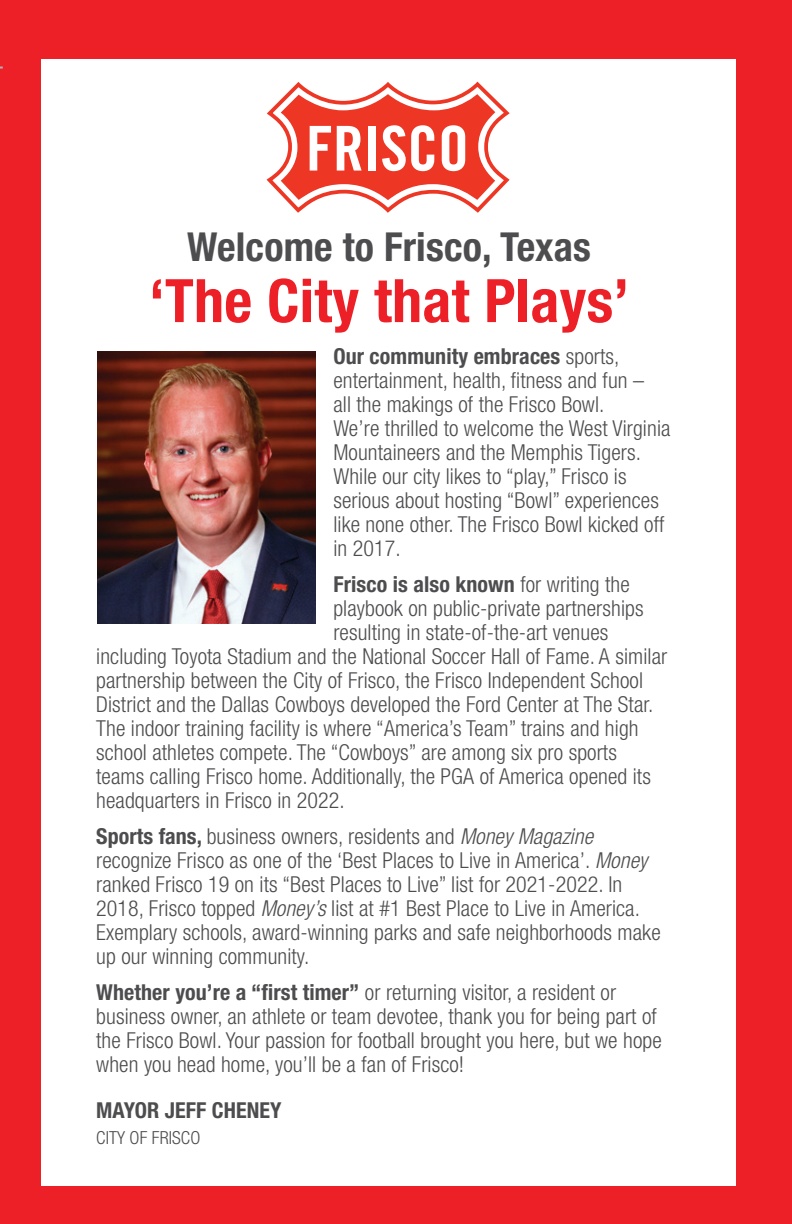
<style>
.page{position:relative;width:792px;height:1224px;background:#ed2027}
.page>*{position:absolute;margin:0;border:0;box-sizing:border-box;transform-origin:0 0}
.t1{font:700 condensed 60px "Helvetica Neue LT Std";letter-spacing:.005em;color:#ed2027}
.t2{font:700 condensed 40px "Helvetica Neue LT Std";letter-spacing:.005em;color:#4d4d4f}
.t3{font:300 condensed 22px/24px "Helvetica Neue LT Std";letter-spacing:.005em;color:#4d4d4f}
.t4{font:700 condensed 22px "Helvetica Neue LT Std";letter-spacing:.005em;color:#4d4d4f}
.t5{font:300 condensed 18px "Helvetica Neue LT Std";letter-spacing:.005em;color:#4d4d4f}
.s1{font-weight:700}
.s2{font-weight:300}
.s3{font-style:italic}
</style>
<div class="page">
<div style="left:41px;top:60px;width:694px;height:1126px;background:#fff"></div>
<svg style="left:266px;top:81px;width:244px;height:132px"></svg>
<img style="left:98px;top:352px;width:217px;height:272px">
<h2 class="t2" style="left:187px;top:222px;width:405px">Welcome to Frisco, Texas</h2>
<h1 class="t1" style="left:149px;top:264px;width:482px">‘The City that Plays’</h1>
<p class="t3" style="left:333px;top:344px;width:339px"><span class="s1">Our community embraces</span> sports, entertainment, health, fitness and fun –<br>all the makings of the Frisco Bowl.<br>We’re thrilled to welcome the West Virginia Mountaineers and the Memphis Tigers.<br>While our city likes to “play,” Frisco is serious about hosting “Bowl” experiences like none other. The Frisco Bowl kicked off in 2017.</p>
<p class="t4" style="left:333px;top:571px;width:298px">Frisco is also known <span class="s2">for writing the</span></p>
<p class="t3" style="left:333px;top:596px;width:312px">playbook on public-private partnerships</p>
<p class="t3" style="left:333px;top:620px;width:277px">resulting in state-of-the-art venues</p>
<p class="t3" style="left:96px;top:644px;width:573px">including Toyota Stadium and the National Soccer Hall of Fame. A similar</p>
<p class="t3" style="left:96px;top:668px;width:548px">partnership between the City of Frisco, the Frisco Independent School</p>
<p class="t3" style="left:96px;top:692px;width:559px">District and the Dallas Cowboys developed the Ford Center at The Star.</p>
<p class="t3" style="left:96px;top:716px;width:544px">The indoor training facility is where “America’s Team” trains and high</p>
<p class="t3" style="left:96px;top:740px;width:522px">school athletes compete. The “Cowboys” are among six pro sports</p>
<p class="t3" style="left:96px;top:764px;width:556px">teams calling Frisco home. Additionally, the PGA of America opened its</p>
<p class="t3" style="left:96px;top:788px;width:250px">headquarters in Frisco in 2022.</p>
<p class="t3" style="left:96px;top:824px;width:566px"><span class="s1">Sports fans,</span> business owners, residents and <span class="s3">Money Magazine </span>recognize Frisco as one of the ‘Best Places to Live in America’. <span class="s3">Money </span>ranked Frisco 19 on its “Best Places to Live” list for 2021-2022. In 2018, Frisco topped <span class="s3">Money’s</span> list at #1 Best Place to Live in America.<br>Exemplary schools, award-winning parks and safe neighborhoods make up our winning community.</p>
<p class="t3" style="left:96px;top:980px;width:567px"><span class="s1">Whether you’re a “first timer”</span> or returning visitor, a resident or business owner, an athlete or team devotee, thank you for being part of the Frisco Bowl. Your passion for football brought you here, but we hope when you head home, you’ll be a fan of Frisco!</p>
<p class="t4" style="left:96px;top:1097px;width:187px">MAYOR JEFF CHENEY</p>
<p class="t5" style="left:96px;top:1127px;width:106px">CITY OF FRISCO</p>
</div>
